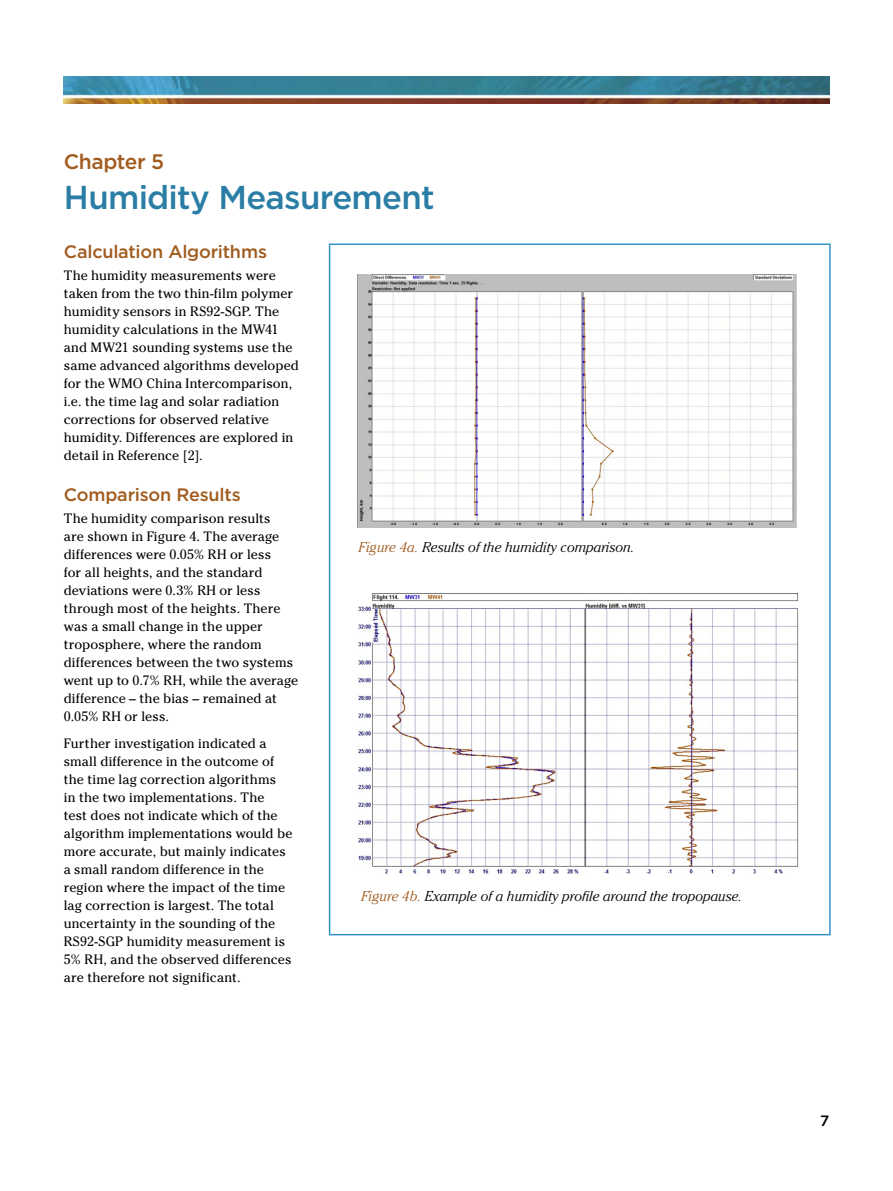
<style>
.page{position:relative;width:893px;height:1191px;background:#fff}
.page>*{position:absolute;margin:0;border:0;box-sizing:border-box;transform-origin:0 0}
.t1{font:500 33px "Gotham";letter-spacing:-.02em;color:#2a7da5}
.t2{font:500 21px "Gotham";letter-spacing:-.02em;color:#a15c1f}
.t3{font:500 18px "Gotham";letter-spacing:-.01em;color:#a15c1f}
.t4{font:500 15px "Gotham";color:#000}
.t5{font:italic 300 14.25px "Cheltenham Std";color:#000}
.t6{font:13.5px/18px "Cheltenham Std";letter-spacing:.005em;color:#000}
.s1{color:#a15c1f}
</style>
<div class="page">
<img style="left:64px;top:77px;width:765px;height:27px">
<div style="left:329px;top:243px;width:502px;height:692px;border:2px solid #3295c6"></div>
<img style="left:357px;top:274px;width:440px;height:253px">
<img style="left:358px;top:593px;width:441px;height:281px">
<h2 class="t2" style="left:64px;top:147px;width:102px">Chapter 5</h2>
<h1 class="t1" style="left:64px;top:175px;width:372px">Humidity Measurement</h1>
<h3 class="t3" style="left:64px;top:240px;width:205px">Calculation Algorithms</h3>
<p class="t6" style="left:64px;top:266px;width:237px">The humidity measurements were taken from the two thin-film polymer humidity sensors in RS92-SGP. The humidity calculations in the MW41 and MW21 sounding systems use the same advanced algorithms developed for the WMO China Intercomparison, i.e. the time lag and solar radiation corrections for observed relative humidity. Differences are explored in detail in Reference [2].</p>
<h3 class="t3" style="left:64px;top:483px;width:178px">Comparison Results</h3>
<p class="t6" style="left:64px;top:509px;width:236px">The humidity comparison results<br>are shown in Figure 4. The average differences were 0.05% RH or less<br>for all heights, and the standard deviations were 0.3% RH or less through most of the heights. There was a small change in the upper troposphere, where the random differences between the two systems went up to 0.7% RH, while the average difference – the bias – remained at<br>0.05% RH or less.</p>
<p class="t6" style="left:64px;top:734px;width:230px">Further investigation indicated a small difference in the outcome of the time lag correction algorithms<br>in the two implementations. The<br>test does not indicate which of the algorithm implementations would be more accurate, but mainly indicates a small random difference in the region where the impact of the time lag correction is largest. The total uncertainty in the sounding of the RS92-SGP humidity measurement is 5% RH, and the observed differences are therefore not significant.</p>
<p class="t5" style="left:359px;top:539px;width:278px"><span class="s1">Figure 4a.</span> Results of the humidity comparison.</p>
<p class="t5" style="left:361px;top:888px;width:383px"><span class="s1">Figure 4b.</span> Example of a humidity profile around the tropopause.</p>
<p class="t4" style="left:820px;top:1111px;width:11px">7</p>
</div>
